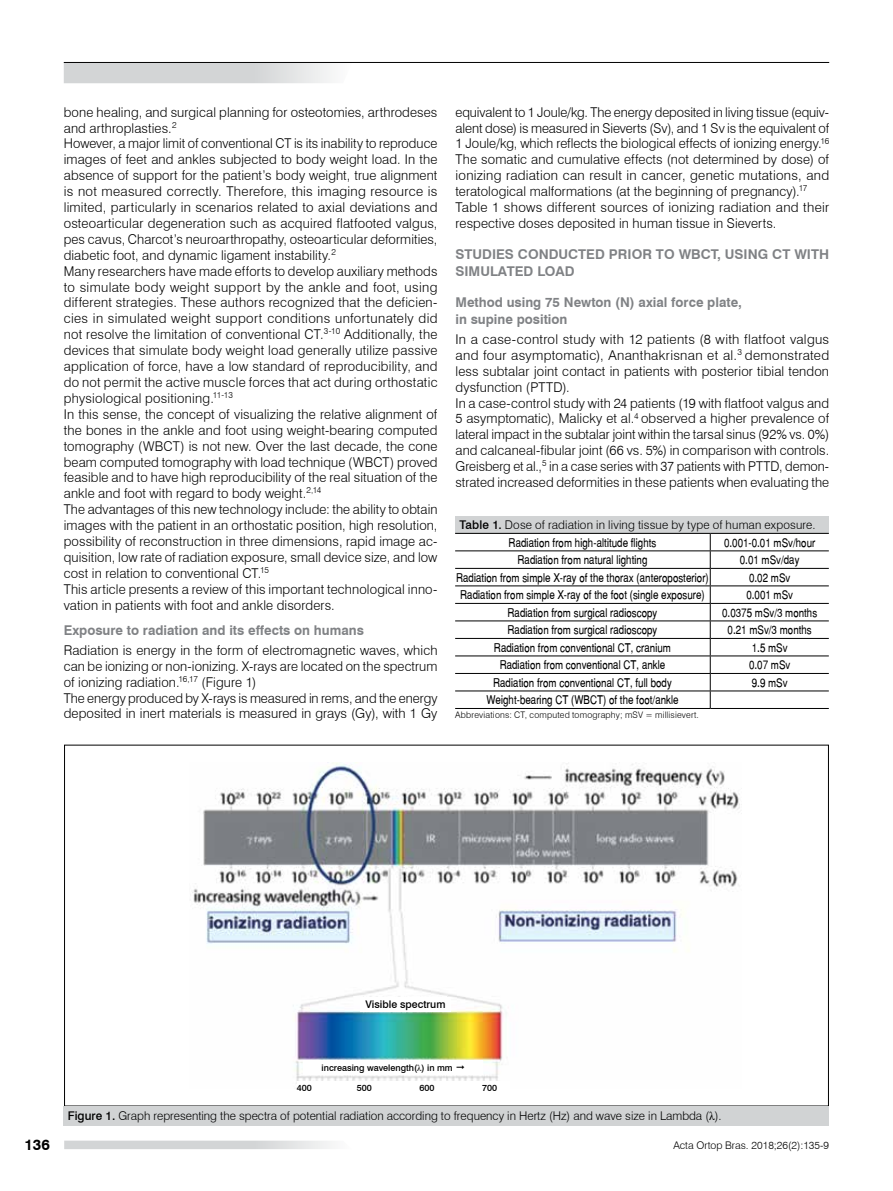
<style>
.page{position:relative;width:893px;height:1191px;background:#fff}
.page>*{position:absolute;margin:0;border:0;box-sizing:border-box;transform-origin:0 0}
.t1{font:700 15px "Swiss 721 BT";color:#000}
.t2{font:300 13.5px/15.9px "Swiss 721 BT";letter-spacing:.01em;color:#000}
.t3{font:700 13.5px/16.5px "Swiss 721 BT";color:#808285}
.t4{font:12px "Helvetica Narrow";color:#000}
.t5{font:300 12px "Swiss 721 BT";color:#000}
.t6{font:300 10.5px "Swiss 721 BT";color:#000}
.t7{font:500 10.5px "Swiss 721 BT";color:#000}
.t8{font:300 9px "Swiss 721 BT";letter-spacing:.025em;color:#000}
.t9{font:500 9px "Swiss 721 BT";color:#000}
.s1{font-weight:500}
.s2{font-family:"Times New Roman";font-weight:400}
</style>
<div class="page">
<svg style="left:64px;top:63px;width:267px;height:20px;background:#d7d9da"></svg>
<svg style="left:64px;top:1140px;width:267px;height:9px"></svg>
<hr style="left:64px;top:62px;width:765px;height:1px;background:#000">
<img style="left:192px;top:762px;width:548px;height:322px">
<div style="left:64px;top:1106px;width:765px;height:20px;background:#d1d3d4"></div>
<div style="left:455px;top:516px;width:374px;height:17px;background:#d1d3d4"></div>
<hr style="left:455px;top:533px;width:255px;height:1px;background:#000">
<hr style="left:710px;top:533px;width:119px;height:1px;background:#000">
<hr style="left:455px;top:550px;width:255px;height:1px;background:#000">
<hr style="left:710px;top:550px;width:119px;height:1px;background:#000">
<hr style="left:455px;top:568px;width:255px;height:1px;background:#000">
<hr style="left:710px;top:568px;width:119px;height:1px;background:#000">
<hr style="left:455px;top:585px;width:255px;height:1px;background:#000">
<hr style="left:710px;top:585px;width:119px;height:1px;background:#000">
<hr style="left:455px;top:603px;width:255px;height:1px;background:#000">
<hr style="left:710px;top:603px;width:119px;height:1px;background:#000">
<hr style="left:455px;top:620px;width:255px;height:1px;background:#000">
<hr style="left:710px;top:620px;width:119px;height:1px;background:#000">
<hr style="left:455px;top:638px;width:255px;height:1px;background:#000">
<hr style="left:710px;top:638px;width:119px;height:1px;background:#000">
<hr style="left:455px;top:655px;width:255px;height:1px;background:#000">
<hr style="left:710px;top:655px;width:119px;height:1px;background:#000">
<hr style="left:455px;top:673px;width:255px;height:1px;background:#000">
<hr style="left:710px;top:673px;width:119px;height:1px;background:#000">
<hr style="left:455px;top:690px;width:255px;height:1px;background:#000">
<hr style="left:710px;top:690px;width:119px;height:1px;background:#000">
<svg style="left:710px;top:534px;width:1px;height:174px"></svg>
<hr style="left:455px;top:708px;width:255px;height:1px;background:#000">
<hr style="left:710px;top:708px;width:119px;height:1px;background:#000">
<div style="left:360px;top:997px;width:91px;height:14px;background:#fff"></div>
<div style="left:304px;top:1060px;width:179px;height:14px;background:#fff"></div>
<div style="left:297px;top:1081px;width:212px;height:12px;background:#fff"></div>
<p class="t2" style="left:64px;top:104px;width:375px">bone healing, and surgical planning for osteotomies, arthrodeses and arthroplasties.<sup>2<br></sup>However, a major limit of conventional CT is its inability to reproduce images of feet and ankles subjected to body weight load. In the absence of support for the patient’s body weight, true alignment is not measured correctly. Therefore, this imaging resource is limited, particularly in scenarios related to axial deviations and osteoarticular degeneration such as acquired flatfooted valgus, pes cavus, Charcot’s neuroarthropathy, osteoarticular deformities, diabetic foot, and dynamic ligament instability.<sup>2<br></sup>Many researchers have made efforts to develop auxiliary methods to simulate body weight support by the ankle and foot, using different strategies. These authors recognized that the deficien&shy;cies in simulated weight support conditions unfortunately did not resolve the limitation of conventional CT.<sup>3-10</sup> Additionally, the devices that simulate body weight load generally utilize passive application of force, have a low standard of reproducibility, and do not permit the active muscle forces that act during orthostatic physiological positioning.<sup>11-13<br></sup>In this sense, the concept of visualizing the relative alignment of the bones in the ankle and foot using weight-bearing computed tomography (WBCT) is not new. Over the last decade, the cone beam computed tomography with load technique (WBCT) proved feasible and to have high reproducibility of the real situation of the ankle and foot with regard to body weight.<sup>2,14<br></sup>The advantages of this new technology include: the ability to obtain images with the patient in an orthostatic position, high resolution, possibility of reconstruction in three dimensions, rapid image ac&shy;quisition, low rate of radiation exposure, small device size, and low cost in relation to conventional CT.<sup>15<br></sup>This article presents a review of this important technological inno&shy;vation in patients with foot and ankle disorders.</p>
<p class="t3" style="left:64px;top:621px;width:302px">Exposure to radiation and its effects on humans</p>
<p class="t2" style="left:64px;top:642px;width:375px">Radiation is energy in the form of electromagnetic waves, which can be ionizing or non-ionizing. X-rays are located on the spectrum of ionizing radiation.<sup>16,17</sup> (Figure 1)<br>The energy produced by X-rays is measured in rems, and the energy deposited in inert materials is measured in grays (Gy), with 1 Gy</p>
<p class="t2" style="left:455px;top:104px;width:375px">equivalent to 1 Joule/kg. The energy deposited in living tissue (equiv&shy;alent dose) is measured in Sieverts (Sv), and 1 Sv is the equivalent of 1 Joule/kg, which reflects the biological effects of ionizing energy.<sup>16<br></sup>The somatic and cumulative effects (not determined by dose) of ionizing radiation can result in cancer, genetic mutations, and teratological malformations (at the beginning of pregnancy).<sup>17<br></sup>Table 1 shows different sources of ionizing radiation and their respective doses deposited in human tissue in Sieverts.</p>
<p class="t3" style="left:455px;top:246px;width:375px">STUDIES CONDUCTED PRIOR TO WBCT, USING CT WITH<br>SIMULATED LOAD</p>
<p class="t3" style="left:455px;top:294px;width:288px">Method using 75 Newton (N) axial force plate, in supine position</p>
<p class="t2" style="left:455px;top:331px;width:375px">In a case-control study with 12 patients (8 with flatfoot valgus and four asymptomatic), Ananthakrisnan et al.<sup>3</sup> demonstrated less subtalar joint contact in patients with posterior tibial tendon dysfunction (PTTD).<br>In a case-control study with 24 patients (19 with flatfoot valgus and 5 asymptomatic), Malicky et al.<sup>4</sup> observed a higher prevalence of lateral impact in the subtalar joint within the tarsal sinus (92% vs. 0%) and calcaneal-fibular joint (66 vs. 5%) in comparison with controls.<br>Greisberg et al.,<sup>5</sup> in a case series with 37 patients with PTTD, demon&shy;strated increased deformities in these patients when evaluating the</p>
<p class="t5" style="left:459px;top:517px;width:358px"><span class="s1">Table 1.</span> Dose of radiation in living tissue by type of human exposure.</p>
<p class="t4" style="left:509px;top:535px;width:149px">Radiation from high-altitude flights</p>
<p class="t4" style="left:724px;top:535px;width:93px">0.001-0.01 mSv/hour</p>
<p class="t4" style="left:518px;top:552px;width:131px">Radiation from natural lighting</p>
<p class="t4" style="left:740px;top:552px;width:61px">0.01 mSv/day</p>
<p class="t4" style="left:456px;top:570px;width:254px">Radiation from simple X-ray of the thorax (anteroposterior)</p>
<p class="t4" style="left:749px;top:570px;width:43px">0.02 mSv</p>
<p class="t4" style="left:460px;top:587px;width:246px">Radiation from simple X-ray of the foot (single exposure)</p>
<p class="t4" style="left:746px;top:587px;width:48px">0.001 mSv</p>
<p class="t4" style="left:508px;top:605px;width:151px">Radiation from surgical radioscopy</p>
<p class="t4" style="left:722px;top:605px;width:97px">0.0375 mSv/3 months</p>
<p class="t4" style="left:508px;top:622px;width:151px">Radiation from surgical radioscopy</p>
<p class="t4" style="left:728px;top:622px;width:86px">0.21 mSv/3 months</p>
<p class="t4" style="left:494px;top:640px;width:179px">Radiation from conventional CT, cranium</p>
<p class="t4" style="left:752px;top:640px;width:37px">1.5 mSv</p>
<p class="t4" style="left:500px;top:657px;width:167px">Radiation from conventional CT, ankle</p>
<p class="t4" style="left:749px;top:657px;width:43px">0.07 mSv</p>
<p class="t4" style="left:493px;top:675px;width:180px">Radiation from conventional CT, full body</p>
<p class="t4" style="left:752px;top:675px;width:37px">9.9 mSv</p>
<p class="t4" style="left:486px;top:692px;width:194px">Weight-bearing CT (WBCT) of the foot/ankle</p>
<p class="t8" style="left:455px;top:709px;width:245px">Abbreviations: CT, computed tomography; mSV = millisievert.</p>
<p class="t7" style="left:365px;top:998px;width:82px">Visible spectrum</p>
<p class="t1" style="left:24px;top:1135px;width:27px">136</p>
<p class="t9" style="left:322px;top:1062px;width:145px">increasing wavelength(<span class="s2">λ</span>) in mm ◻</p>
<p class="t9" style="left:297px;top:1082px;width:17px">400</p>
<p class="t9" style="left:357px;top:1082px;width:17px">500</p>
<p class="t9" style="left:419px;top:1082px;width:17px">600</p>
<p class="t9" style="left:482px;top:1082px;width:17px">700</p>
<p class="t5" style="left:68px;top:1108px;width:655px"><span class="s1">Figure 1.</span> Graph representing the spectra of potential radiation according to frequency in Hertz (Hz) and wave size in Lambda (<span class="s2">λ</span>).</p>
<p class="t6" style="left:673px;top:1138px;width:157px">Acta Ortop Bras. 2018;26(2):135-9</p>
</div>
